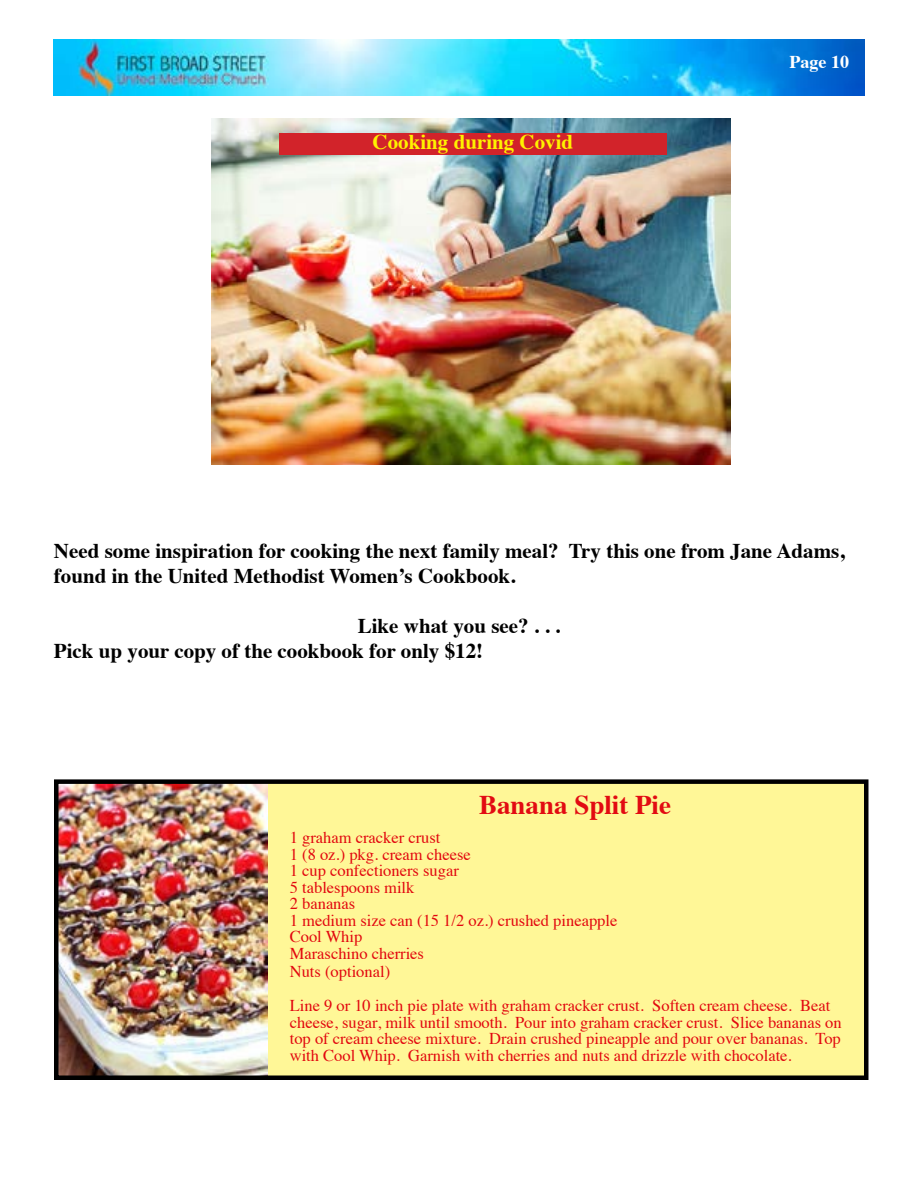
<style>
.page{position:relative;width:918px;height:1188px;background:#fff}
.page>*{position:absolute;margin:0;border:0;box-sizing:border-box;transform-origin:0 0}
.t1{font:700 27px "Times";color:#e20b12}
.t2{font:700 21px/25.2px "Times";color:#000}
.t3{font:700 21px "Times";color:#fff200}
.t4{font:700 18px "Times";color:#fff}
.t5{font:16.5px/16.5px "Times";color:#e2070f}
</style>
<div class="page">
<div style="left:56px;top:782px;width:810px;height:296px;background:#fff797"></div>
<img style="left:59px;top:784px;width:209px;height:291px">
<div style="left:54px;top:779px;width:814px;height:301px;border:4px solid #000"></div>
<img style="left:53px;top:40px;width:812px;height:55px">
<img style="left:212px;top:119px;width:519px;height:346px">
<div style="left:279px;top:133px;width:388px;height:22px;background:#d2232a"></div>
<p class="t3" style="left:373px;top:122px;width:202px">Cooking during Covid</p>
<p class="t4" style="left:790px;top:44px;width:61px">Page 10</p>
<p class="t2" style="left:54px;top:536px;width:792px">Need some inspiration for cooking the next family meal? Try this one from Jane Adams, found in the United Methodist Women’s Cookbook.</p>
<p class="t2" style="left:54px;top:611px;width:508px;text-indent:304px">Like what you see? . . .<br>Pick up your copy of the cookbook for only $12!</p>
<h1 class="t1" style="left:479px;top:779px;width:194px">Banana Split Pie</h1>
<p class="t5" style="left:290px;top:828px;width:329px">1 graham cracker crust<br>1 (8 oz.) pkg. cream cheese<br>1 cup confectioners sugar<br>5 tablespoons milk<br>2 bananas<br>1 medium size can (15 1/2 oz.) crushed pineapple<br>Cool Whip<br>Maraschino cherries</p>
<p class="t5" style="left:290px;top:953px;width:542px;line-height:34.5px">Nuts (optional)<br>Line 9 or 10 inch pie plate with graham cracker crust. Soften cream cheese. Beat</p>
<p class="t5" style="left:290px;top:1013px;width:554px;text-align:justify">cheese, sugar, milk until smooth. Pour into graham cracker crust. Slice bananas on top of cream cheese mixture. Drain crushed pineapple and pour over bananas. Top with Cool Whip. Garnish with cherries and nuts and drizzle with chocolate.</p>
</div>
